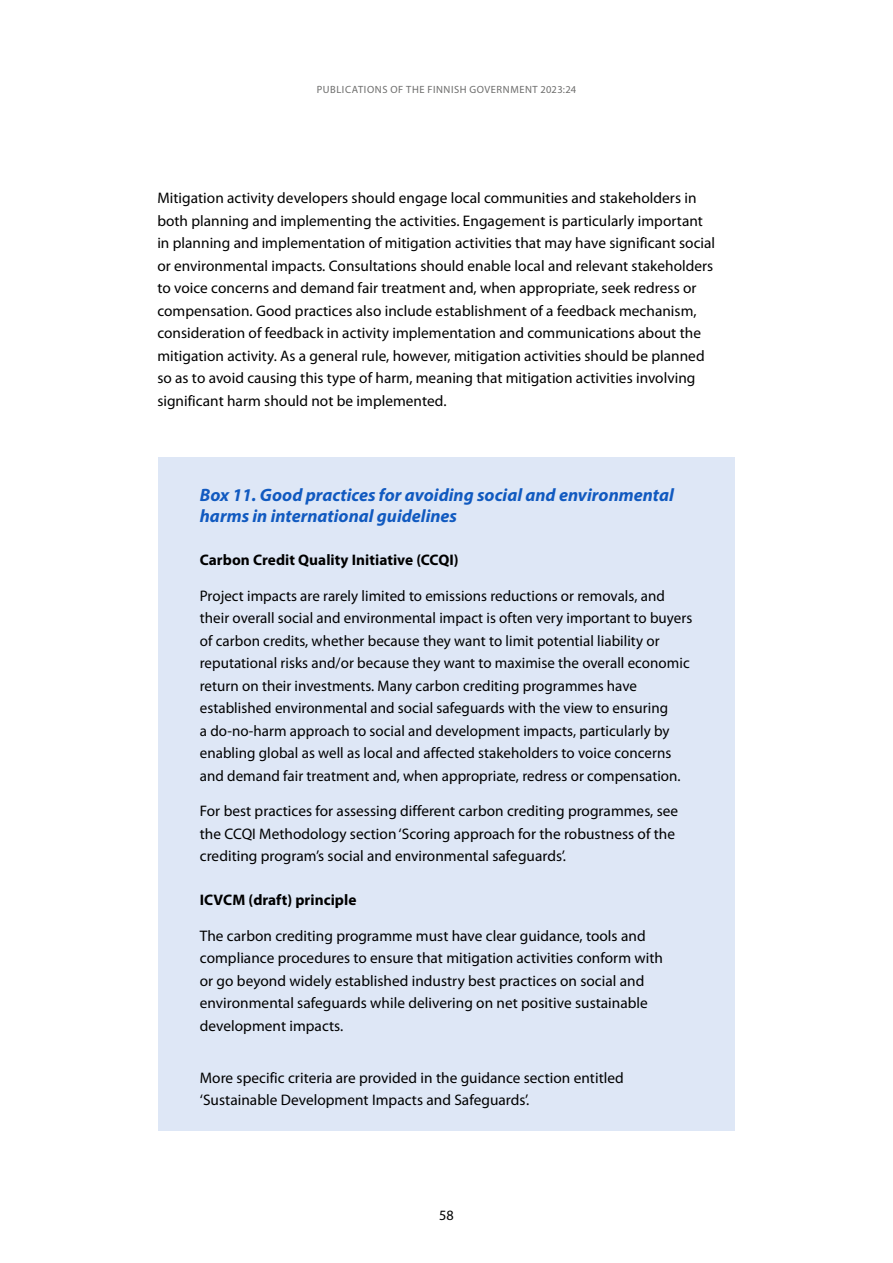
<style>
.page{position:relative;width:893px;height:1263px;background:#fff}
.page>*{position:absolute;margin:0;border:0;box-sizing:border-box;transform-origin:0 0}
.laatikko-otsikko{font:italic 700 18px/21px "Myriad Pro";color:#115ac0}
.Laatikkoteksti{font:15.3px/22.5px "Myriad Pro";letter-spacing:.005em;color:#000}
._01_Leipä{font:15.3px/22.5px "Myriad Pro";letter-spacing:.005em;color:#000}
.Laatikkoteksti-2{font:700 15.3px "Myriad Pro";letter-spacing:.005em;color:#000}
.t1{font:14.25px "Myriad Pro";color:#000}
.t2{font:10.5px "Myriad Pro";letter-spacing:.03em;color:#6e6e6d}
</style>
<div class="page">
<div style="left:158px;top:457px;width:577px;height:90px;background:#dee7f6"></div>
<div style="left:158px;top:532px;width:577px;height:75px;background:#dee7f6"></div>
<div style="left:158px;top:568px;width:577px;height:255px;background:#dee7f6"></div>
<div style="left:158px;top:783px;width:577px;height:120px;background:#dee7f6"></div>
<div style="left:158px;top:872px;width:577px;height:75px;background:#dee7f6"></div>
<div style="left:158px;top:908px;width:577px;height:165px;background:#dee7f6"></div>
<div style="left:158px;top:1050px;width:577px;height:80px;background:#dee7f6"></div>
<p class="t2" style="left:317px;top:83px;width:13px">Publications</p>
<p class="t2" style="left:390px;top:83px;width:23px">of the</p>
<p class="t2" style="left:427px;top:83px;width:12px">Finnish</p>
<p class="t2" style="left:469px;top:83px;width:16px">Government</p>
<p class="t2" style="left:540px;top:83px;width:37px">2023:24</p>
<p class="_01_Leipä" style="left:157px;top:187px;width:559px">Mitigation activity developers should engage local communities and stakeholders in both planning and implementing the activities. Engagement is particularly important in planning and implementation of mitigation activities that may have significant social or environmental impacts. Consultations should enable local and relevant stakeholders to voice concerns and demand fair treatment and, when appropriate, seek redress or compensation. Good practices also include establishment of a feedback mechanism, consideration of feedback in activity implementation and communications about the mitigation activity. As a general rule, however, mitigation activities should be planned so as to avoid causing this type of harm, meaning that mitigation activities involving significant harm should not be implemented.</p>
<p class="laatikko-otsikko" style="left:200px;top:483px;width:475px">Box 11. Good practices for avoiding social and environmental harms in international guidelines</p>
<p class="Laatikkoteksti-2" style="left:200px;top:551px;width:260px">Carbon Credit Quality Initiative (CCQI)</p>
<p class="Laatikkoteksti" style="left:200px;top:584px;width:494px">Project impacts are rarely limited to emissions reductions or removals, and their overall social and environmental impact is often very important to buyers of carbon credits, whether because they want to limit potential liability or reputational risks and/or because they want to maximise the overall economic return on their investments. Many carbon crediting programmes have established environmental and social safeguards with the view to ensuring<br>a do-no-harm approach to social and development impacts, particularly by enabling global as well as local and affected stakeholders to voice concerns and demand fair treatment and, when appropriate, redress or compensation.</p>
<p class="Laatikkoteksti" style="left:200px;top:800px;width:480px">For best practices for assessing different carbon crediting programmes, see the CCQI Methodology section ‘Scoring approach for the robustness of the crediting program’s social and environmental safeguards’.</p>
<p class="Laatikkoteksti-2" style="left:200px;top:891px;width:158px">ICVCM (draft) principle</p>
<p class="Laatikkoteksti" style="left:200px;top:924px;width:465px">The carbon crediting programme must have clear guidance, tools and compliance procedures to ensure that mitigation activities conform with or go beyond widely established industry best practices on social and environmental safeguards while delivering on net positive sustainable development impacts.</p>
<p class="Laatikkoteksti" style="left:200px;top:1066px;width:425px">More specific criteria are provided in the guidance section entitled ‘Sustainable Development Impacts and Safeguards’.</p>
<p class="t1" style="left:439px;top:1207px;width:16px">58</p>
</div>
